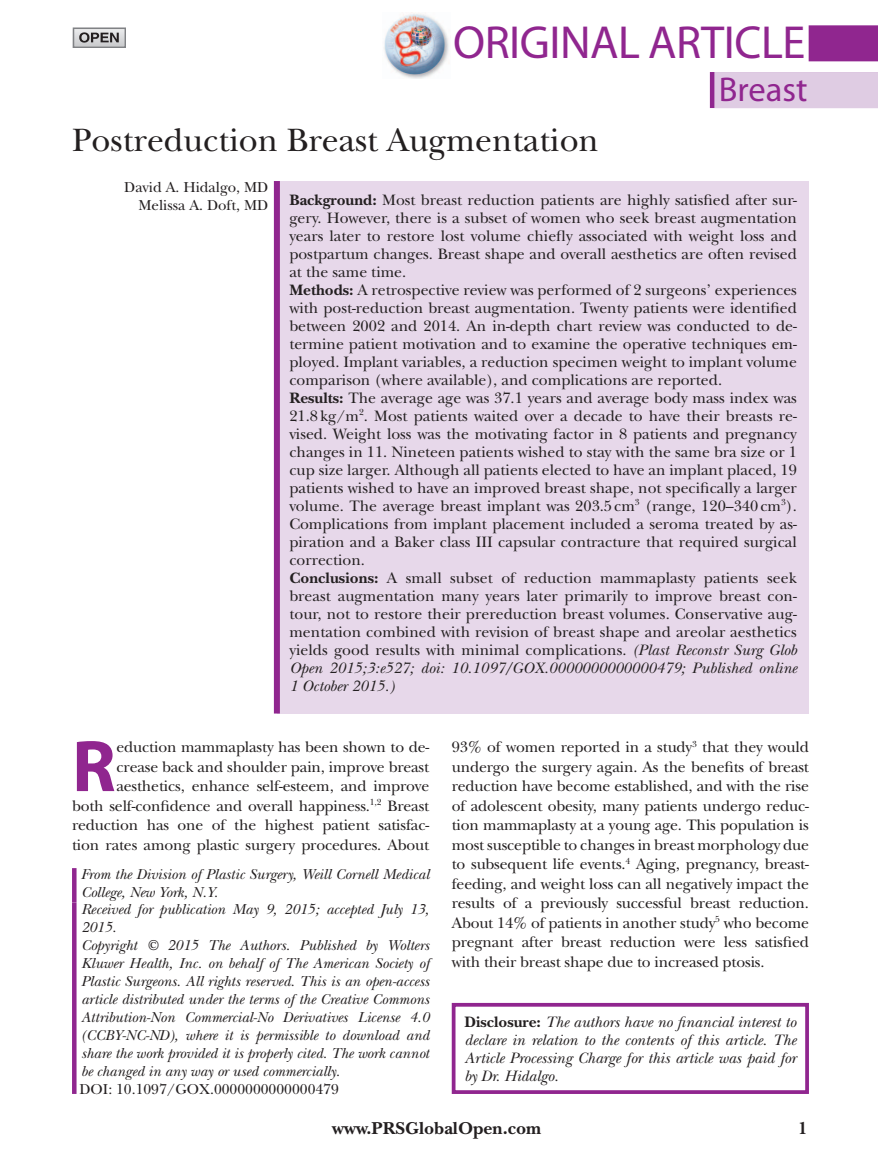
<style>
.page{position:relative;width:878px;height:1175px;background:#fff}
.page>*{position:absolute;margin:0;border:0;box-sizing:border-box;transform-origin:0 0}
.t1{font:700 73.65px "Myriad Pro";color:#90268f}
.t2{font:46.5px "Myriad Pro";letter-spacing:-.01em;color:#90268f}
.t3{font:34.5px "Myriad Pro";color:#90268f}
.t4{font:33.75px "New Baskerville";color:#231f20}
.t5{font:700 18px "New Baskerville";color:#231f20}
.t6{font:15.75px/18px "New Baskerville";color:#231f20;text-align:right}
.t7{font:italic 15.75px/18px "New Baskerville";color:#231f20;text-align:justify}
.t8{font:italic 15px/18px "New Baskerville";color:#231f20}
.t9{font:15px/18px "New Baskerville";color:#231f20;text-align:right}
.s1{font-weight:700}
.s2{font-style:italic}
.s3{font-weight:700;font-style:normal}
</style>
<div class="page">
<img style="left:384px;top:12px;width:65px;height:66px">
<div style="left:73px;top:28px;width:52px;height:20px;border:2px solid #808285"></div>
<svg style="left:79px;top:32px;width:40px;height:11px"></svg>
<hr style="left:72px;top:902px;width:4px;height:191px;background:#90268f">
<hr style="left:72px;top:868px;width:4px;height:34px;background:#90268f">
<div style="left:277px;top:181px;width:531px;height:532px;background:#e7d8ea"></div>
<div style="left:274px;top:181px;width:6px;height:532px;background:#90268f"></div>
<div style="left:452px;top:1003px;width:356px;height:91px;border:4px solid #90268f"></div>
<div style="left:710px;top:72px;width:168px;height:36px;background:#90268f"></div>
<div style="left:714px;top:72px;width:164px;height:36px;background:#dfcce3"></div>
<div style="left:808px;top:25px;width:69px;height:36px;background:#90268f"></div>
<h2 class="t2" style="left:453px;top:14px;width:354px">ORIGINAL ARTICLE</h2>
<h3 class="t4" style="left:72px;top:120px;width:528px">Postreduction Breast Augmentation</h3>
<h3 class="t3" style="left:718px;top:68px;width:90px">BREAST</h3>
<p class="t9" style="left:124px;top:178px;width:145px">David A. Hidalgo, MD<br>Melissa A. Doft, MD</p>
<p class="t6" style="left:289px;top:190px;width:509px;text-align:left"><span class="s1">Background:</span> Most breast reduction patients are highly satisfied after sur&shy;gery. However, there is a subset of women who seek breast augmentation years later to restore lost volume chiefly associated with weight loss and postpartum changes. Breast shape and overall aesthetics are often revised at the same time.<br><span class="s1">Methods:</span> A retrospective review was performed of 2 surgeons’ experiences with post-reduction breast augmentation. Twenty patients were identified between 2002 and 2014. An in-depth chart review was conducted to de&shy;termine patient motivation and to examine the operative techniques em&shy;ployed. Implant variables, a reduction specimen weight to implant volume comparison (where available), and complications are reported.<br><span class="s1">Results:</span> The average age was 37.1 years and average body mass index was 21.8kg/m<sup>2</sup>. Most patients waited over a decade to have their breasts re&shy;vised. Weight loss was the motivating factor in 8 patients and pregnancy changes in 11. Nineteen patients wished to stay with the same bra size or 1 cup size larger. Although all patients elected to have an implant placed, 19 patients wished to have an improved breast shape, not specifically a larger volume. The average breast implant was 203.5cm<sup>3</sup> (range, 120–340cm<sup>3</sup>).<br>Complications from implant placement included a seroma treated by as&shy;piration and a Baker class III capsular contracture that required surgical correction.<br><span class="s1">Conclusions:</span> A small subset of reduction mammaplasty patients seek breast augmentation many years later primarily to improve breast con&shy;tour, not to restore their prereduction breast volumes. Conservative aug&shy;mentation combined with revision of breast shape and areolar aesthetics yields good results with minimal complications. <span class="s2">(Plast Reconstr Surg Glob Open 2015;3:e527; doi: 10.1097/GOX.0000000000000479; Published online 1 October 2015.)</span></p>
<p class="t6" style="left:72px;top:737px;width:359px;line-height:19.5px">eduction mammaplasty has been shown to de&shy;crease back and shoulder pain, improve breast aesthetics, enhance self-esteem, and improve<br>both self-confidence and overall happiness.<sup>1,2</sup> Breast reduction has one of the highest patient satisfac&shy;tion rates among plastic surgery procedures. About</p>
<p class="t6" style="left:451px;top:737px;width:359px;line-height:19.5px;text-align:justify">93% of women reported in a study<sup>3</sup> that they would undergo the surgery again. As the benefits of breast reduction have become established, and with the rise of adolescent obesity, many patients undergo reduc&shy;tion mammaplasty at a young age. This population is most susceptible to changes in breast morphology due to subsequent life events.<sup>4</sup> Aging, pregnancy, breast&shy;feeding, and weight loss can all negatively impact the results of a previously successful breast reduction.<br>About 14% of patients in another study<sup>5</sup> who become pregnant after breast reduction were less satisfied with their breast shape due to increased ptosis.</p>
<h1 class="t1" style="left:72px;top:718px;width:45px">R</h1>
<p class="t8" style="left:81px;top:865px;width:350px">From the Division of Plastic Surgery, Weill Cornell Medical<br>College, New York, N.Y.</p>
<p class="t8" style="left:81px;top:900px;width:350px">Received for publication May 9, 2015; accepted July 13, 2015.<br>Copyright © 2015 The Authors. Published by Wolters Kluwer Health, Inc. on behalf of The American Society of Plastic Surgeons. All rights reserved. This is an open-access article distributed under the terms of the Creative Commons Attribution-Non Commercial-No Derivatives License 4.0 (CCBY-NC-ND), where it is permissible to download and share the work provided it is properly cited. The work cannot be changed in any way or used commercially.</p>
<p class="t9" style="left:80px;top:1080px;width:261px">DOI: 10.1097/GOX.0000000000000479</p>
<p class="t7" style="left:464px;top:1013px;width:333px"><span class="s3">Disclosure:</span> The authors have no financial interest to declare in relation to the contents of this article. The Article Processing Charge for this article was paid for by Dr. Hidalgo.</p>
<p class="t5" style="left:332px;top:1118px;width:210px">www.PRSGlobalOpen.com</p>
<p class="t5" style="left:798px;top:1118px;width:11px">1</p>
</div>
